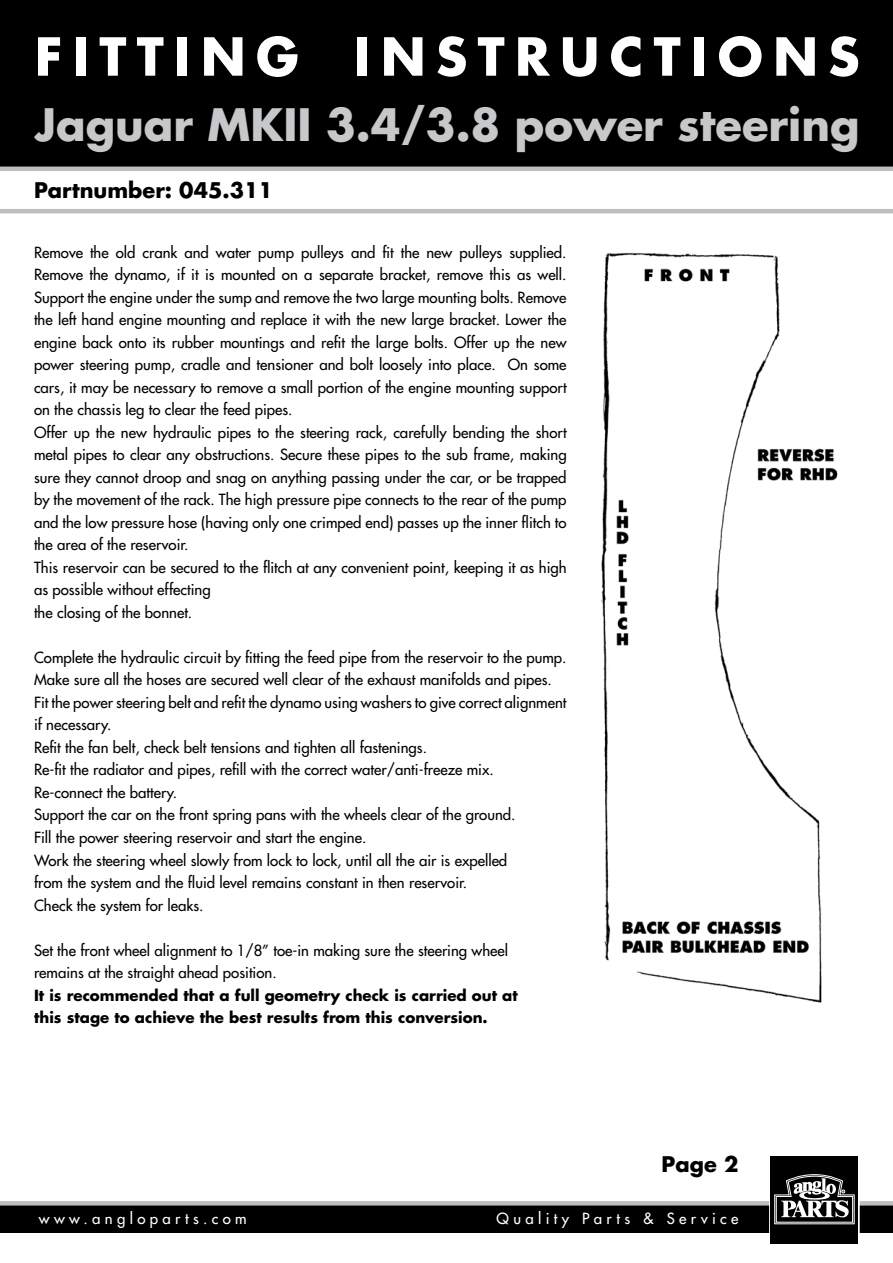
<style>
.page{position:relative;width:893px;height:1263px;background:#fff}
.page>*{position:absolute;margin:0;border:0;box-sizing:border-box;transform-origin:0 0}
.t1{font:700 51px "Futura";letter-spacing:.2em;color:#fff}
.t2{font:700 43.5px "Futura";color:#c7c8ca}
.t3{font:700 21px "Futura";color:#000}
.t4{font:15px/22.5px "Futura";color:#000}
.t5{font:700 15px/22.5px "Futura";color:#000}
.t6{font:15px "Futura";letter-spacing:.29em;color:#fff}
</style>
<div class="page">
<div style="left:0;top:0;width:893px;height:170px;background:#000"></div>
<div style="left:0;top:1205px;width:893px;height:27px;background:#000"></div>
<hr style="left:0;top:1201px;width:893px;height:4px;background:#bcbec0">
<svg style="left:769px;top:1156px;width:91px;height:88px"></svg>
<div style="left:771px;top:1156px;width:87px;height:88px;background:#000"></div>
<svg style="left:774px;top:1174px;width:81px;height:50px"></svg>
<hr style="left:0;top:167px;width:893px;height:4px;background:#bcbec0">
<hr style="left:0;top:209px;width:893px;height:4px;background:#bcbec0">
<img style="left:601px;top:253px;width:237px;height:750px">
<h1 class="t1" style="left:35px;top:21px;width:826px">FITTING INSTRUCTIONS</h1>
<h2 class="t2" style="left:35px;top:95px;width:826px">Jaguar MKII 3.4/3.8 power steering</h2>
<h3 class="t3" style="left:34px;top:176px;width:240px">Partnumber: 045.311</h3>
<p class="t4" style="left:34px;top:241px;width:534px">Remove the old crank and water pump pulleys and fit the new pulleys supplied.<br>Remove the dynamo, if it is mounted on a separate bracket, remove this as well.<br>Support the engine under the sump and remove the two large mounting bolts. Remove the left hand engine mounting and replace it with the new large bracket. Lower the engine back onto its rubber mountings and refit the large bolts. Offer up the new power steering pump, cradle and tensioner and bolt loosely into place. On some cars, it may be necessary to remove a small portion of the engine mounting support on the chassis leg to clear the feed pipes.<br>Offer up the new hydraulic pipes to the steering rack, carefully bending the short metal pipes to clear any obstructions. Secure these pipes to the sub frame, making sure they cannot droop and snag on anything passing under the car, or be trapped by the movement of the rack. The high pressure pipe connects to the rear of the pump and the low pressure hose (having only one crimped end) passes up the inner flitch to the area of the reservoir.<br>This reservoir can be secured to the flitch at any convenient point, keeping it as high as possible without effecting<br>the closing of the bonnet.</p>
<p class="t4" style="left:34px;top:646px;width:534px">Complete the hydraulic circuit by fitting the feed pipe from the reservoir to the pump.<br>Make sure all the hoses are secured well clear of the exhaust manifolds and pipes.<br>Fit the power steering belt and refit the dynamo using washers to give correct alignment if necessary.<br>Refit the fan belt, check belt tensions and tighten all fastenings.<br>Re-fit the radiator and pipes, refill with the correct water/anti-freeze mix.<br>Re-connect the battery.<br>Support the car on the front spring pans with the wheels clear of the ground.<br>Fill the power steering reservoir and start the engine.<br>Work the steering wheel slowly from lock to lock, until all the air is expelled<br>from the system and the fluid level remains constant in then reservoir.<br>Check the system for leaks.</p>
<p class="t4" style="left:34px;top:938px;width:476px">Set the front wheel alignment to 1/8” toe-in making sure the steering wheel remains at the straight ahead position.</p>
<p class="t5" style="left:34px;top:983px;width:485px">It is recommended that a full geometry check is carried out at this stage to achieve the best results from this conversion.</p>
<h3 class="t3" style="left:662px;top:1149px;width:78px">Page 2</h3>
<p class="t6" style="left:39px;top:1209px;width:209px">www.angloparts.com</p>
<p class="t6" style="left:497px;top:1209px;width:243px">Quality Parts &amp; Service</p>
</div>
